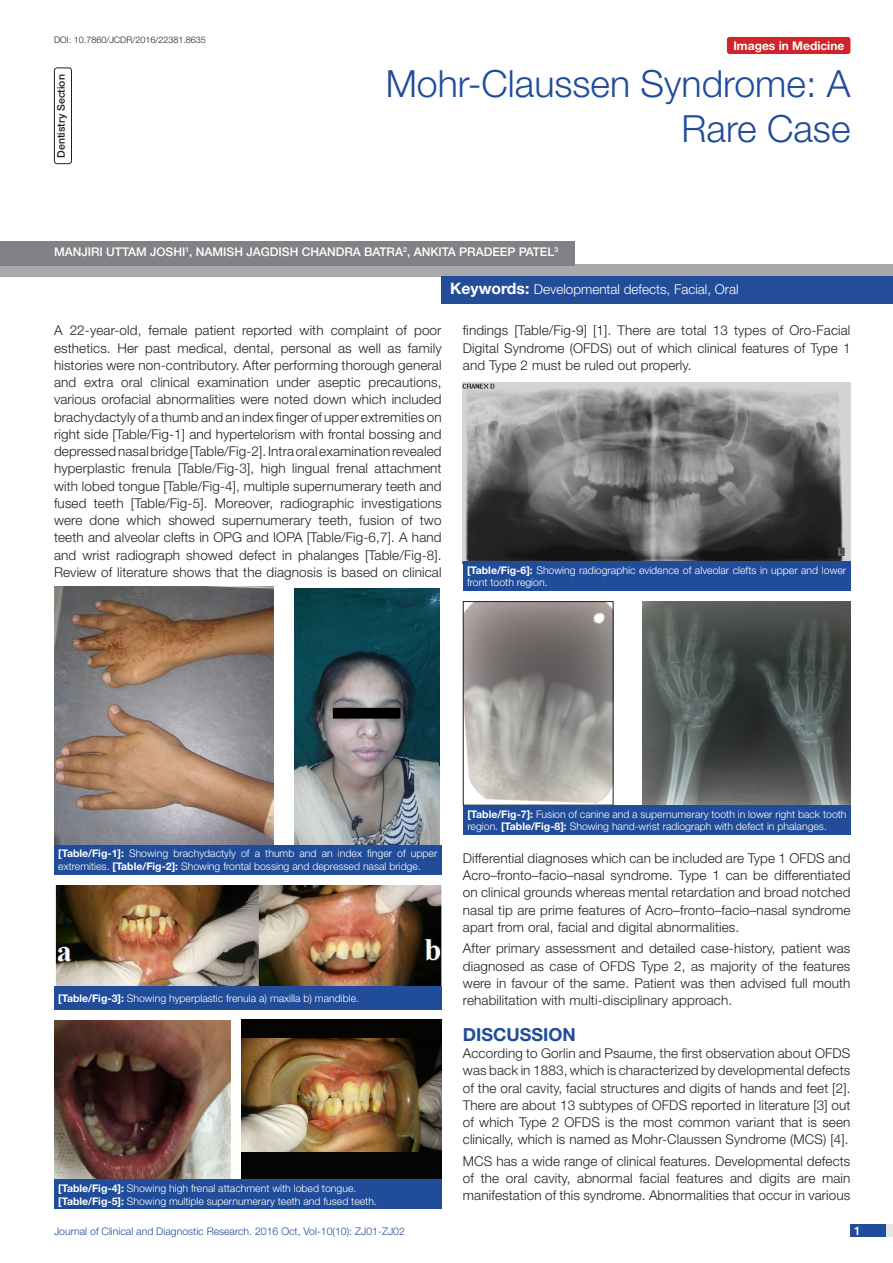
<style>
.page{position:relative;width:893px;height:1263px;background:#fff}
.page>*{position:absolute;margin:0;border:0;box-sizing:border-box;transform-origin:0 0}
.t1{font:300 37.5px/45px "Helvetica Neue";color:#214c99;text-align:right}
.Heading{font:700 18px "Helvetica Neue";color:#214c99}
.Body_text{font:300 13.5px/17.2px "Helvetica Neue";letter-spacing:.01em;color:#231f20;text-align:justify}
.t2{font:300 13.5px "Helvetica Neue";color:#fff}
.Author{font:500 12px "Helvetica Neue";color:#fff}
.t3{font:700 12px "Helvetica Neue";color:#fff}
.Table_text{font:300 10.5px/12.6px "Helvetica Neue";color:#fff}
.t4{font:300 10.5px "Helvetica Neue";color:#214c99}
.t5{font:500 10.5px "Helvetica Neue";color:#231f20}
.DOI{font:300 9px "Helvetica Neue";color:#231f20}
.s1{font-weight:700;font-size:15.75px}
.s2{font-weight:700}
</style>
<div class="page">
<div style="left:850px;top:1224px;width:43px;height:13px;background:#e6e7e9"></div>
<div style="left:850px;top:1224px;width:35px;height:13px;background:#214c99"></div>
<div style="left:727px;top:37px;width:123px;height:17px;background:#d1232a;border-radius:3px"></div>
<div style="left:0;top:265px;width:893px;height:12px;background:#a8a9ad"></div>
<div style="left:442px;top:277px;width:451px;height:27px;background:#244d99"></div>
<div style="left:0;top:241px;width:574px;height:24px;background:#808285"></div>
<div style="left:54px;top:68px;width:18px;height:96px;border:1px solid #231f20;border-radius:3px"></div>
<img style="left:54px;top:1021px;width:176px;height:158px">
<img style="left:463px;top:383px;width:387px;height:178px">
<div style="left:241px;top:1019px;width:201px;height:162px;background:#040402"></div>
<img style="left:241px;top:1039px;width:201px;height:113px">
<img style="left:54px;top:885px;width:388px;height:101px">
<img style="left:54px;top:587px;width:220px;height:258px">
<img style="left:294px;top:589px;width:146px;height:256px">
<div style="left:54px;top:845px;width:388px;height:29px;background:#214c99"></div>
<div style="left:54px;top:1179px;width:388px;height:30px;background:#214c99"></div>
<img style="left:465px;top:603px;width:146px;height:200px">
<div style="left:463px;top:601px;width:150px;height:204px;border:1px solid #231f20"></div>
<img style="left:643px;top:601px;width:208px;height:204px">
<div style="left:463px;top:805px;width:388px;height:30px;background:#214c99"></div>
<div style="left:54px;top:986px;width:388px;height:24px;background:#214c99"></div>
<div style="left:463px;top:561px;width:387px;height:30px;background:#214c99"></div>
<p class="DOI" style="left:54px;top:35px;width:153px">DOI: 10.7860/JCDR/2016/22381.8635</p>
<p class="t3" style="left:733px;top:38px;width:113px">Images in Medicine</p>
<p class="t5" style="left:55px;top:157px;width:85px;rotate:-90deg">DENTISTRY SECTION</p>
<p class="t1" style="left:386px;top:60px;width:466px">Mohr-Claussen Syndrome: A<br>Rare Case</p>
<p class="Author" style="left:54px;top:244px;width:506px">MANJIRI UTTAM JOSHI<sup>1</sup>, NAMISH JAGDISH CHANDRA BATRA<sup>2</sup>, ANKITA PRADEEP PATEL<sup>3</sup></p>
<p class="t2" style="left:450px;top:281px;width:290px"><span class="s1">Keywords:</span> Developmental defects, Facial, Oral</p>
<p class="Body_text" style="left:54px;top:322px;width:389px">A 22-year-old, female patient reported with complaint of poor esthetics. Her past medical, dental, personal as well as family histories were non-contributory. After performing thorough general and extra oral clinical examination under aseptic precautions, various orofacial abnormalities were noted down which included brachydactyly of a thumb and an index finger of upper extremities on right side [Table/Fig-1] and hypertelorism with frontal bossing and depressed nasal bridge [Table/Fig-2]. Intra oral examination revealed hyperplastic frenula [Table/Fig-3], high lingual frenal attachment with lobed tongue [Table/Fig-4], multiple supernumerary teeth and fused teeth [Table/Fig-5]. Moreover, radiographic investigations were done which showed supernumerary teeth, fusion of two teeth and alveolar clefts in OPG and IOPA [Table/Fig-6,7]. A hand and wrist radiograph showed defect in phalanges [Table/Fig-8].<br>Review of literature shows that the diagnosis is based on clinical</p>
<p class="Body_text" style="left:463px;top:322px;width:389px">findings [Table/Fig-9] [1]. There are total 13 types of Oro-Facial Digital Syndrome (OFDS) out of which clinical features of Type 1 and Type 2 must be ruled out properly.</p>
<p class="Table_text" style="left:467px;top:564px;width:381px"><span class="s2">[Table/Fig-6]:</span> Showing radiographic evidence of alveolar clefts in upper and lower front tooth region.</p>
<p class="Table_text" style="left:58px;top:847px;width:381px"><span class="s2">[Table/Fig-1]:</span> Showing brachydactyly of a thumb and an index finger of upper extremities. <span class="s2">[Table/Fig-2]:</span> Showing frontal bossing and depressed nasal bridge.</p>
<p class="Table_text" style="left:58px;top:992px;width:302px"><span class="s2">[Table/Fig-3]:</span> Showing hyperplastic frenula a) maxilla b) mandible.</p>
<p class="Table_text" style="left:58px;top:1182px;width:300px"><span class="s2">[Table/Fig-4]:</span> Showing high frenal attachment with lobed tongue.</p>
<p class="Table_text" style="left:58px;top:1194px;width:320px"><span class="s2">[Table/Fig-5]:</span> Showing multiple supernumerary teeth and fused teeth.</p>
<p class="Table_text" style="left:467px;top:807px;width:381px"><span class="s2">[Table/Fig-7]:</span> Fusion of canine and a supernumerary tooth in lower right back tooth region. <span class="s2">[Table/Fig-8]:</span> Showing hand-wrist radiograph with defect in phalanges.</p>
<p class="Body_text" style="left:463px;top:849px;width:389px">Differential diagnoses which can be included are Type 1 OFDS and Acro–fronto–facio–nasal syndrome. Type 1 can be differentiated on clinical grounds whereas mental retardation and broad notched nasal tip are prime features of Acro–fronto–facio–nasal syndrome apart from oral, facial and digital abnormalities.</p>
<p class="Body_text" style="left:463px;top:940px;width:389px">After primary assessment and detailed case-history, patient was diagnosed as case of OFDS Type 2, as majority of the features were in favour of the same. Patient was then advised full mouth rehabilitation with multi-disciplinary approach.</p>
<p class="Heading" style="left:463px;top:1023px;width:115px">DISCUSSION</p>
<p class="Body_text" style="left:463px;top:1044px;width:389px">According to Gorlin and Psaume, the first observation about OFDS was back in 1883, which is characterized by developmental defects of the oral cavity, facial structures and digits of hands and feet [2].<br>There are about 13 subtypes of OFDS reported in literature [3] out of which Type 2 OFDS is the most common variant that is seen clinically, which is named as Mohr-Claussen Syndrome (MCS) [4].</p>
<p class="Body_text" style="left:463px;top:1152px;width:389px">MCS has a wide range of clinical features. Developmental defects of the oral cavity, abnormal facial features and digits are main manifestation of this syndrome. Abnormalities that occur in various</p>
<p class="t4" style="left:54px;top:1225px;width:352px">Journal of Clinical and Diagnostic Research. 2016 Oct, Vol-10(10): ZJ01-ZJ02</p>
<p class="Author" style="left:854px;top:1223px;width:8px">1</p>
</div>
